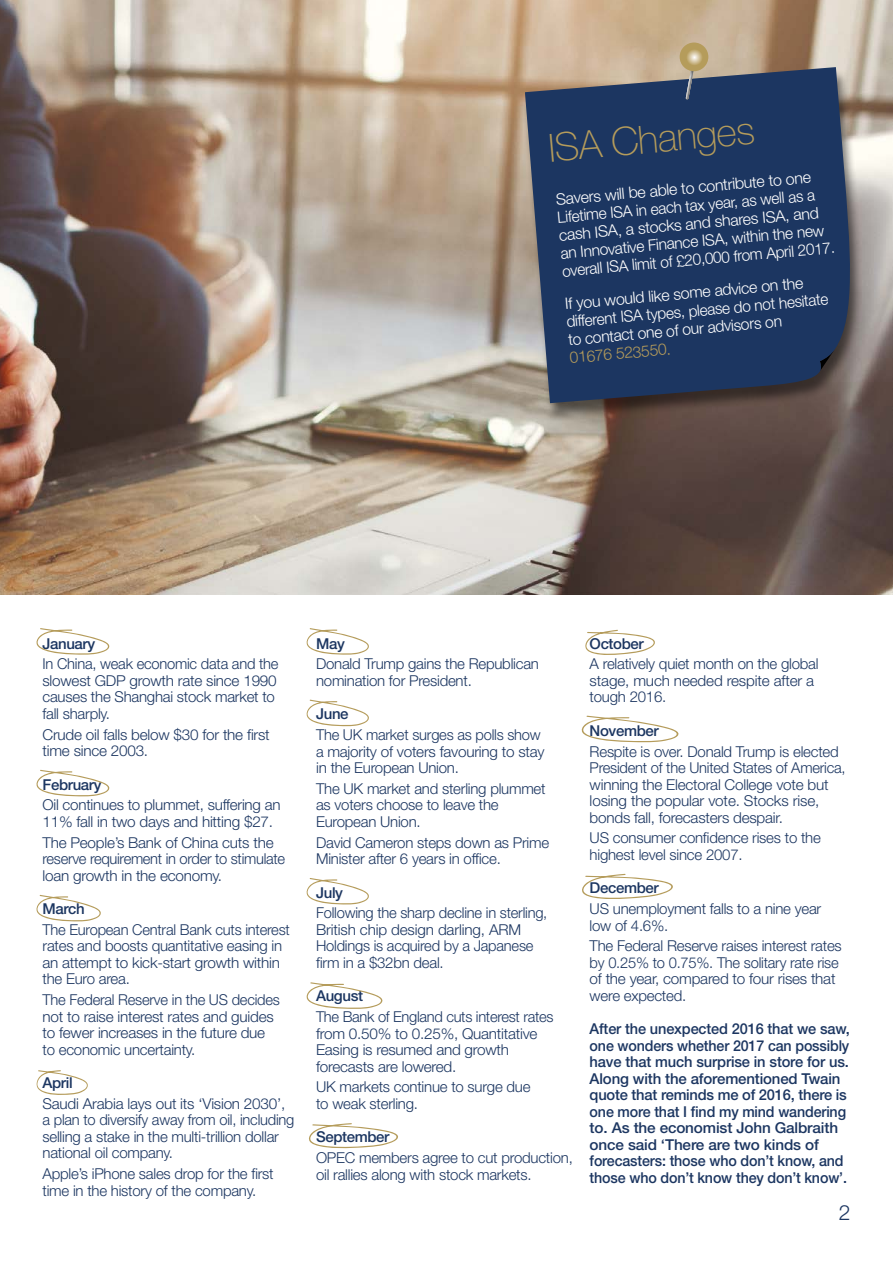
<style>
.page{position:relative;width:893px;height:1263px;background:#fff}
.page>*{position:absolute;margin:0;border:0;box-sizing:border-box;transform-origin:0 0}
.t1{font:100 39px "Helvetica Neue LT Std";color:#b59c5b}
.t2{font:300 21px "Helvetica Neue LT Std";color:#1c3661}
.t3{font:300 15.75px/18px "Helvetica Neue LT Std";color:#fff}
.t4{font:300 15.75px "Helvetica Neue LT Std";color:#b59c5b}
.t5{font:300 15px/16.5px "Helvetica Neue LT Std";letter-spacing:-.015em;color:#1c3661}
.t6{font:500 15px/16.5px "Helvetica Neue LT Std";letter-spacing:-.01em;color:#1c3661}
</style>
<div class="page">
<img style="left:0;top:0;width:893px;height:594px">
<svg style="left:306px;top:628px;width:63px;height:27px"></svg>
<svg style="left:36px;top:628px;width:74px;height:27px"></svg>
<svg style="left:36px;top:770px;width:74px;height:27px"></svg>
<svg style="left:36px;top:895px;width:65px;height:27px"></svg>
<svg style="left:36px;top:1070px;width:52px;height:25px"></svg>
<svg style="left:585px;top:630px;width:70px;height:25px"></svg>
<svg style="left:306px;top:699px;width:63px;height:27px"></svg>
<svg style="left:581px;top:715px;width:98px;height:27px"></svg>
<svg style="left:306px;top:878px;width:63px;height:27px"></svg>
<svg style="left:582px;top:874px;width:91px;height:25px"></svg>
<svg style="left:306px;top:982px;width:77px;height:27px"></svg>
<svg style="left:309px;top:1123px;width:89px;height:26px"></svg>
<div style="left:521px;top:70px;width:341px;height:351px;background:#000;opacity:.5"></div>
<svg style="left:525px;top:67px;width:325px;height:336px;background:#2a3f63"></svg>
<svg style="left:686px;top:69px;width:10px;height:31px"></svg>
<svg style="left:680px;top:43px;width:28px;height:28px"></svg>
<h1 class="t1" style="left:547px;top:125px;width:208px;rotate:-5deg">ISA Changes</h1>
<p class="t3" style="left:555px;top:190px;width:275px;rotate:-5deg">Savers will be able to contribute to one Lifetime ISA in each tax year, as well as a cash ISA, a stocks and shares ISA, and an Innovative Finance ISA, within the new overall ISA limit of £20,000 from April 2017.</p>
<p class="t3" style="left:564px;top:294px;width:264px;rotate:-5deg">If you would like some advice on the different ISA types, please do not hesitate to contact one of our advisors on</p>
<p class="t4" style="left:569px;top:348px;width:103px;rotate:-5deg">01676 523550.</p>
<p class="t6" style="left:43px;top:635px;width:54px">January</p>
<p class="t5" style="left:43px;top:655px;width:238px">In China, weak economic data and the slowest GDP growth rate since 1990 causes the Shanghai stock market to fall sharply.</p>
<p class="t5" style="left:43px;top:726px;width:229px">Crude oil falls below $30 for the first time since 2003.</p>
<p class="t6" style="left:43px;top:776px;width:61px">February</p>
<p class="t5" style="left:43px;top:796px;width:239px">Oil continues to plummet, suffering an<br>11% fall in two days and hitting $27.</p>
<p class="t5" style="left:43px;top:834px;width:244px">The People’s Bank of China cuts the reserve requirement in order to stimulate loan growth in the economy.</p>
<p class="t6" style="left:43px;top:900px;width:44px">March</p>
<p class="t5" style="left:43px;top:921px;width:249px">The European Central Bank cuts interest rates and boosts quantitative easing in an attempt to kick-start growth within the Euro area.</p>
<p class="t5" style="left:43px;top:991px;width:239px">The Federal Reserve in the US decides not to raise interest rates and guides to fewer increases in the future due to economic uncertainty.</p>
<p class="t6" style="left:43px;top:1074px;width:32px">April</p>
<p class="t5" style="left:43px;top:1095px;width:253px">Saudi Arabia lays out its ‘Vision 2030’, a plan to diversify away from oil, including selling a stake in the multi-trillion dollar national oil company.</p>
<p class="t5" style="left:43px;top:1165px;width:233px">Apple’s iPhone sales drop for the first time in the history of the company.</p>
<p class="t6" style="left:316px;top:635px;width:30px">May</p>
<p class="t5" style="left:316px;top:655px;width:224px">Donald Trump gains the Republican nomination for President.</p>
<p class="t6" style="left:316px;top:706px;width:34px">June</p>
<p class="t5" style="left:316px;top:726px;width:230px">The UK market surges as polls show a majority of voters favouring to stay in the European Union.</p>
<p class="t5" style="left:316px;top:780px;width:231px">The UK market and sterling plummet as voters choose to leave the<br>European Union.</p>
<p class="t5" style="left:316px;top:834px;width:235px">David Cameron steps down as Prime<br>Minister after 6 years in office.</p>
<p class="t6" style="left:316px;top:884px;width:28px">July</p>
<p class="t5" style="left:316px;top:904px;width:233px">Following the sharp decline in sterling,<br>British chip design darling, ARM<br>Holdings is acquired by a Japanese firm in a $32bn deal.</p>
<p class="t6" style="left:316px;top:988px;width:49px">August</p>
<p class="t5" style="left:316px;top:1008px;width:239px">The Bank of England cuts interest rates from 0.50% to 0.25%, Quantitative<br>Easing is resumed and growth forecasts are lowered.</p>
<p class="t5" style="left:316px;top:1078px;width:216px">UK markets continue to surge due to weak sterling.</p>
<p class="t6" style="left:316px;top:1129px;width:75px">September</p>
<p class="t5" style="left:316px;top:1149px;width:258px">OPEC members agree to cut production, oil rallies along with stock markets.</p>
<p class="t6" style="left:590px;top:635px;width:56px">October</p>
<p class="t5" style="left:590px;top:655px;width:230px">A relatively quiet month on the global stage, much needed respite after a tough 2016.</p>
<p class="t6" style="left:590px;top:722px;width:71px">November</p>
<p class="t5" style="left:590px;top:743px;width:257px">Respite is over. Donald Trump is elected President of the United States of America, winning the Electoral College vote but losing the popular vote. Stocks rise, bonds fall, forecasters despair.</p>
<p class="t5" style="left:590px;top:829px;width:233px">US consumer confidence rises to the highest level since 2007.</p>
<p class="t6" style="left:590px;top:880px;width:71px">December</p>
<p class="t5" style="left:590px;top:900px;width:233px">US unemployment falls to a nine year low of 4.6%.</p>
<p class="t5" style="left:590px;top:937px;width:254px">The Federal Reserve raises interest rates by 0.25% to 0.75%. The solitary rate rise of the year, compared to four rises that were expected.</p>
<p class="t6" style="left:590px;top:1021px;width:262px">After the unexpected 2016 that we saw, one wonders whether 2017 can possibly have that much surprise in store for us.<br>Along with the aforementioned Twain quote that reminds me of 2016, there is one more that I find my mind wandering to. As the economist John Galbraith once said ‘There are two kinds of forecasters: those who don’t know, and those who don’t know they don’t know’.</p>
<h2 class="t2" style="left:839px;top:1200px;width:13px">2</h2>
</div>
